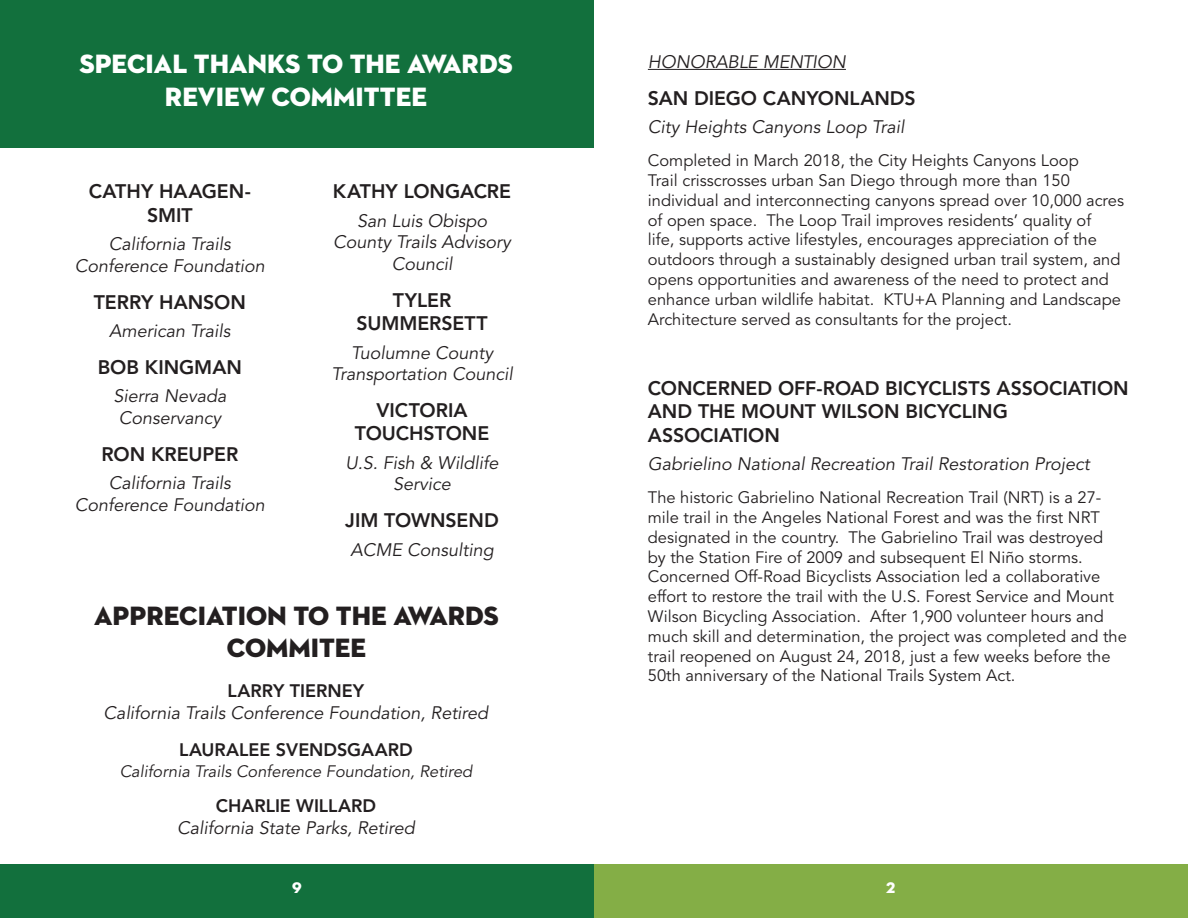
<style>
.page{position:relative;width:1188px;height:918px;background:#fff}
.page>*{position:absolute;margin:0;border:0;box-sizing:border-box;transform-origin:0 0}
.t1{font:27px/32.4px "Neutraface 2 Display Titling";color:#fff;text-align:center}
.t2{font:27px/32.4px "Neutraface 2 Display Titling";color:#231f20;text-align:center}
.t3{font:800 19.5px/23.4px "Avenir LT Std";color:#231f20;text-align:center}
.t4{font:italic 18px/21.6px "Avenir LT Std";color:#231f20;text-align:center}
.t5{font:800 18px "Avenir LT Std";color:#231f20}
.t6{font:16.5px/19.8px "Avenir LT Std";color:#231f20}
.t7{font:italic 16.5px "Avenir LT Std";color:#231f20}
.t8{font:15.75px "Neutraface 2 Display Titling";color:#fff}
</style>
<div class="page">
<hr style="left:648px;top:69px;width:198px;height:1px;background:#231f20">
<div style="left:0;top:0;width:594px;height:148px;background:#12703d"></div>
<div style="left:585px;top:864px;width:603px;height:54px;background:#84ae46"></div>
<div style="left:0;top:864px;width:594px;height:54px;background:#12703d"></div>
<h2 class="t1" style="left:79px;top:48px;width:435px">SPECIAL THANKS TO THE AWARDS<br>REVIEW COMMITTEE</h2>
<h3 class="t3" style="left:89px;top:180px;width:163px">CATHY HAAGEN-<br>SMIT</h3>
<h3 class="t3" style="left:333px;top:180px;width:180px">KATHY LONGACRE</h3>
<p class="t4" style="left:333px;top:210px;width:179px">San Luis Obispo<br>County Trails Advisory<br>Council</p>
<p class="t4" style="left:75px;top:234px;width:192px">California Trails<br>Conference Foundation</p>
<h3 class="t3" style="left:94px;top:290px;width:154px">TERRY HANSON</h3>
<h3 class="t3" style="left:357px;top:288px;width:133px">TYLER<br>SUMMERSETT</h3>
<p class="t4" style="left:109px;top:320px;width:123px">American Trails</p>
<p class="t4" style="left:351px;top:342px;width:144px">Tuolumne County</p>
<h3 class="t3" style="left:98px;top:355px;width:146px">BOB KINGMAN</h3>
<p class="t4" style="left:331px;top:364px;width:183px">Transportation Council</p>
<p class="t4" style="left:113px;top:386px;width:115px;text-align:left">Sierra Nevada<br>Conservancy</p>
<h3 class="t3" style="left:355px;top:399px;width:136px">VICTORIA<br>TOUCHSTONE</h3>
<h3 class="t3" style="left:101px;top:442px;width:138px">RON KREUPER</h3>
<p class="t4" style="left:346px;top:452px;width:155px">U.S. Fish &amp; Wildlife</p>
<p class="t4" style="left:109px;top:473px;width:123px">California Trails</p>
<p class="t4" style="left:393px;top:474px;width:59px">Service</p>
<p class="t4" style="left:75px;top:494px;width:192px">Conference Foundation</p>
<h3 class="t3" style="left:345px;top:509px;width:155px">JIM TOWNSEND</h3>
<p class="t4" style="left:350px;top:539px;width:145px">ACME Consulting</p>
<h2 class="t2" style="left:94px;top:600px;width:406px">APPRECIATION TO THE AWARDS<br>COMMITEE</h2>
<h3 class="t5" style="left:228px;top:680px;width:138px">LARRY TIERNEY</h3>
<p class="t4" style="left:104px;top:702px;width:386px">California Trails Conference Foundation, Retired</p>
<h3 class="t5" style="left:179px;top:739px;width:235px">LAURALEE SVENDSGAARD</h3>
<p class="t7" style="left:120px;top:762px;width:354px">California Trails Conference Foundation, Retired</p>
<h3 class="t5" style="left:216px;top:795px;width:162px">CHARLIE WILLARD</h3>
<p class="t4" style="left:177px;top:817px;width:239px">California State Parks, Retired</p>
<p class="t4" style="left:648px;top:51px;width:200px">HONORABLE MENTION</p>
<h3 class="t3" style="left:648px;top:86px;width:269px">SAN DIEGO CANYONLANDS</h3>
<p class="t4" style="left:648px;top:116px;width:258px">City Heights Canyons Loop Trail</p>
<p class="t6" style="left:648px;top:151px;width:478px">Completed in March 2018, the City Heights Canyons Loop<br>Trail crisscrosses urban San Diego through more than 150 individual and interconnecting canyons spread over 10,000 acres of open space. The Loop Trail improves residents’ quality of<br>life, supports active lifestyles, encourages appreciation of the outdoors through a sustainably designed urban trail system, and opens opportunities and awareness of the need to protect and enhance urban wildlife habitat. KTU+A Planning and Landscape Architecture served as consultants for the project.</p>
<h3 class="t3" style="left:648px;top:376px;width:482px;text-align:left">CONCERNED OFF-ROAD BICYCLISTS ASSOCIATION<br>AND THE MOUNT WILSON BICYCLING<br>ASSOCIATION</h3>
<p class="t4" style="left:648px;top:453px;width:443px">Gabrielino National Recreation Trail Restoration Project</p>
<p class="t6" style="left:648px;top:488px;width:481px">The historic Gabrielino National Recreation Trail (NRT) is a 27- mile trail in the Angeles National Forest and was the first NRT designated in the country. The Gabrielino Trail was destroyed<br>by the Station Fire of 2009 and subsequent El Niño storms.<br>Concerned Off-Road Bicyclists Association led a collaborative effort to restore the trail with the U.S. Forest Service and Mount Wilson Bicycling Association. After 1,900 volunteer hours and much skill and determination, the project was completed and the trail reopened on August 24, 2018, just a few weeks before the 50th anniversary of the National Trails System Act.</p>
<p class="t8" style="left:292px;top:878px;width:11px">9</p>
<p class="t8" style="left:886px;top:878px;width:11px">2</p>
</div>
